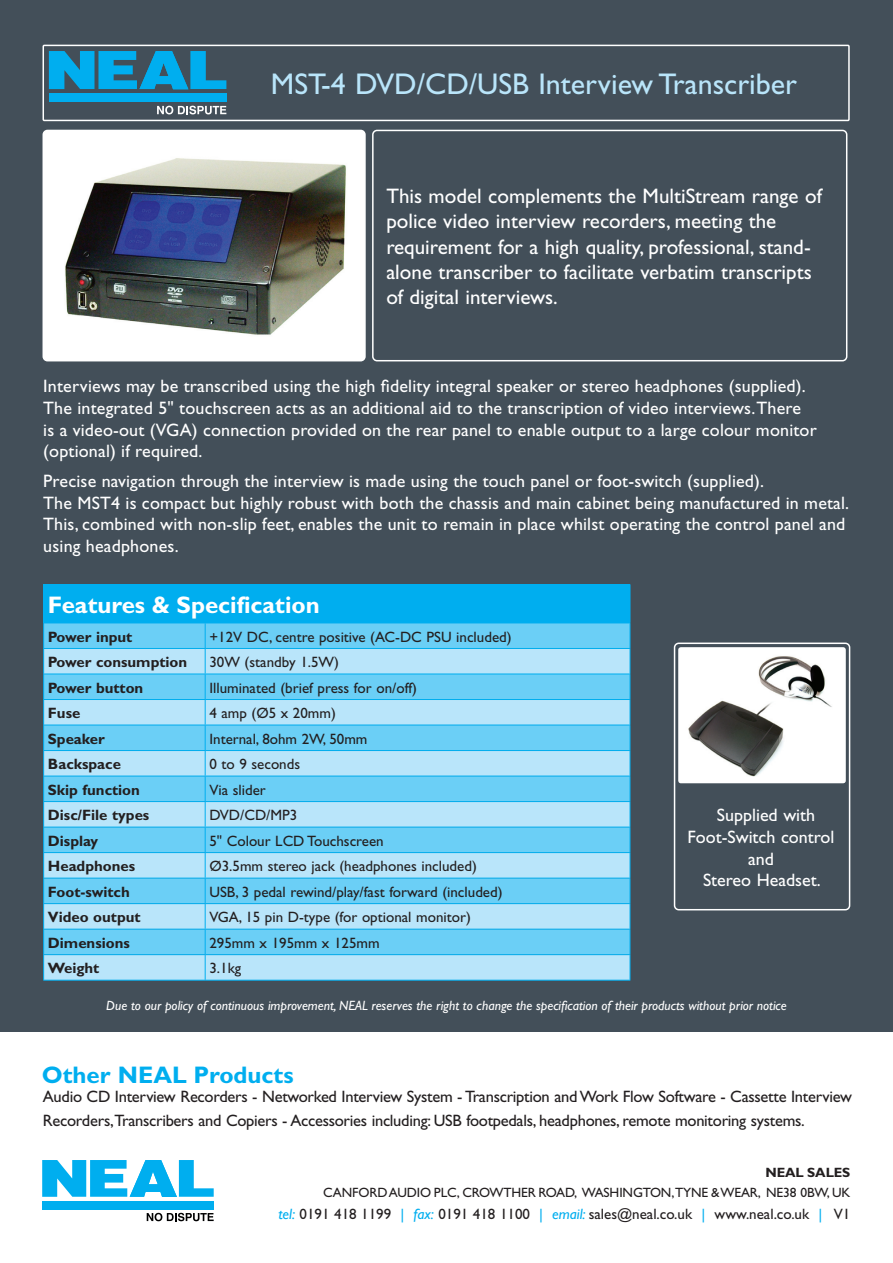
<style>
.page{position:relative;width:893px;height:1263px;background:#fff}
.page>*{position:absolute;margin:0;border:0;box-sizing:border-box;transform-origin:0 0}
.t1{font:30px "Gill Sans";color:#b9e5fa}
.t2{font:700 24px "Gill Sans";color:#fff}
.t3{font:700 24px "Gill Sans";color:#00aeef}
.t4{font:21px/25.2px "Gill Sans";color:#fff}
.t5{font:18px/21.6px "Gill Sans";letter-spacing:.01em;color:#fff}
.t6{font:16.5px/24px "Gill Sans";letter-spacing:-.015em;color:#231f20}
.t7{font:15px "Gill Sans";color:#231f20}
.t8{font:700 15px "Gill Sans";color:#231f20}
.t9{font:italic 13.5px "Gill Sans";color:#fff}
.t10{font:13.5px "Gill Sans";letter-spacing:-.01em;color:#231f20}
.t11{font:700 13.5px "Gill Sans";letter-spacing:-.01em;color:#231f20}
.s1{font-style:italic;color:#00aeef}
.s2{color:#00aeef}
</style>
<div class="page">
<div style="left:0;top:0;width:893px;height:1031px;background:#434f59"></div>
<div style="left:43px;top:45px;width:807px;height:76px;border:2px solid #fff"></div>
<div style="left:372px;top:130px;width:475px;height:231px;border:2px solid #fff;border-radius:4px"></div>
<div style="left:674px;top:642px;width:176px;height:268px;border:2px solid #fff;border-radius:4px"></div>
<img style="left:680px;top:649px;width:164px;height:132px">
<div style="left:678px;top:647px;width:168px;height:136px;border:1px solid #fff;border-radius:2px"></div>
<img style="left:43px;top:130px;width:320px;height:231px">
<div style="left:43px;top:130px;width:323px;height:231px;border:2px solid #fff;border-radius:4px"></div>
<svg style="left:157px;top:106px;width:69px;height:8px"></svg>
<div style="left:49px;top:94px;width:177px;height:8px;background:#00aeef"></div>
<svg style="left:49px;top:51px;width:177px;height:38px"></svg>
<svg style="left:147px;top:1213px;width:67px;height:8px"></svg>
<div style="left:42px;top:1201px;width:172px;height:8px;background:#00aeef"></div>
<svg style="left:42px;top:1160px;width:172px;height:37px"></svg>
<div style="left:44px;top:585px;width:586px;height:38px;background:#00aeef"></div>
<div style="left:44px;top:624px;width:586px;height:24px;background:#6bcff6"></div>
<svg style="left:44px;top:649px;width:586px;height:331px;background:#93daf8"></svg>
<hr style="left:43px;top:585px;width:1px;height:38px;background:#00aeef">
<hr style="left:43px;top:584px;width:162px;height:1px;background:#00aeef">
<hr style="left:205px;top:584px;width:425px;height:1px;background:#00aeef">
<hr style="left:630px;top:585px;width:1px;height:38px;background:#00aeef">
<svg style="left:43px;top:624px;width:1px;height:356px"></svg>
<hr style="left:43px;top:623px;width:162px;height:1px;background:#00aeef">
<hr style="left:205px;top:623px;width:425px;height:1px;background:#00aeef">
<hr style="left:43px;top:648px;width:162px;height:1px;background:#00aeef">
<hr style="left:205px;top:648px;width:425px;height:1px;background:#00aeef">
<hr style="left:43px;top:674px;width:162px;height:1px;background:#00aeef">
<hr style="left:205px;top:674px;width:425px;height:1px;background:#00aeef">
<hr style="left:43px;top:699px;width:162px;height:1px;background:#00aeef">
<hr style="left:205px;top:699px;width:425px;height:1px;background:#00aeef">
<hr style="left:43px;top:725px;width:162px;height:1px;background:#00aeef">
<hr style="left:205px;top:725px;width:425px;height:1px;background:#00aeef">
<hr style="left:43px;top:750px;width:162px;height:1px;background:#00aeef">
<hr style="left:205px;top:750px;width:425px;height:1px;background:#00aeef">
<hr style="left:43px;top:776px;width:162px;height:1px;background:#00aeef">
<hr style="left:205px;top:776px;width:425px;height:1px;background:#00aeef">
<hr style="left:43px;top:801px;width:162px;height:1px;background:#00aeef">
<hr style="left:205px;top:801px;width:425px;height:1px;background:#00aeef">
<hr style="left:43px;top:827px;width:162px;height:1px;background:#00aeef">
<hr style="left:205px;top:827px;width:425px;height:1px;background:#00aeef">
<hr style="left:43px;top:852px;width:162px;height:1px;background:#00aeef">
<hr style="left:205px;top:852px;width:425px;height:1px;background:#00aeef">
<hr style="left:43px;top:878px;width:162px;height:1px;background:#00aeef">
<hr style="left:205px;top:878px;width:425px;height:1px;background:#00aeef">
<hr style="left:43px;top:903px;width:162px;height:1px;background:#00aeef">
<hr style="left:205px;top:903px;width:425px;height:1px;background:#00aeef">
<hr style="left:43px;top:929px;width:162px;height:1px;background:#00aeef">
<hr style="left:205px;top:929px;width:425px;height:1px;background:#00aeef">
<hr style="left:43px;top:954px;width:162px;height:1px;background:#00aeef">
<hr style="left:205px;top:954px;width:425px;height:1px;background:#00aeef">
<hr style="left:43px;top:980px;width:162px;height:1px;background:#00aeef">
<hr style="left:205px;top:980px;width:425px;height:1px;background:#00aeef">
<svg style="left:205px;top:623px;width:1px;height:357px"></svg>
<svg style="left:630px;top:623px;width:1px;height:357px"></svg>
<p class="t1" style="left:271px;top:67px;width:528px">MST-4 DVD/CD/USB Interview Transcriber</p>
<p class="t4" style="left:386px;top:183px;width:437px">This model complements the MultiStream range of police video interview recorders, meeting the requirement for a high quality, professional, stand&shy;alone transcriber to facilitate verbatim transcripts of digital interviews.</p>
<p class="t5" style="left:43px;top:375px;width:775px">Interviews may be transcribed using the high fidelity integral speaker or stereo headphones (supplied).<br>The integrated 5" touchscreen acts as an additional aid to the transcription of video interviews. There<br>is a video-out (VGA) connection provided on the rear panel to enable output to a large colour monitor (optional) if required.</p>
<p class="t5" style="left:43px;top:470px;width:807px">Precise navigation through the interview is made using the touch panel or foot-switch (supplied).<br>The MST4 is compact but highly robust with both the chassis and main cabinet being manufactured in metal.<br>This, combined with non-slip feet, enables the unit to remain in place whilst operating the control panel and using headphones.</p>
<p class="t2" style="left:48px;top:591px;width:273px">Features &amp; Specification</p>
<p class="t8" style="left:48px;top:627px;width:86px">Power input</p>
<p class="t7" style="left:209px;top:628px;width:304px">+12V DC, centre positive (AC-DC PSU included)</p>
<p class="t8" style="left:48px;top:653px;width:141px">Power consumption</p>
<p class="t7" style="left:209px;top:653px;width:131px">30W (standby 1.5W)</p>
<p class="t8" style="left:48px;top:679px;width:97px">Power button</p>
<p class="t7" style="left:209px;top:679px;width:209px">Illuminated (brief press for on/off)</p>
<p class="t8" style="left:48px;top:704px;width:34px">Fuse</p>
<p class="t7" style="left:209px;top:704px;width:128px">4 amp (Ø5 x 20mm)</p>
<p class="t8" style="left:48px;top:730px;width:58px">Speaker</p>
<p class="t7" style="left:209px;top:730px;width:160px">Internal, 8ohm 2W, 50mm</p>
<p class="t8" style="left:48px;top:755px;width:75px">Backspace</p>
<p class="t7" style="left:209px;top:755px;width:92px">0 to 9 seconds</p>
<p class="t8" style="left:48px;top:781px;width:94px">Skip function</p>
<p class="t7" style="left:209px;top:781px;width:58px">Via slider</p>
<p class="t8" style="left:48px;top:806px;width:103px">Disc/File types</p>
<p class="t7" style="left:209px;top:806px;width:89px">DVD/CD/MP3</p>
<p class="t8" style="left:48px;top:832px;width:52px">Display</p>
<p class="t7" style="left:209px;top:832px;width:176px">5" Colour LCD Touchscreen</p>
<p class="t8" style="left:48px;top:857px;width:89px">Headphones</p>
<p class="t7" style="left:209px;top:857px;width:269px">Ø3.5mm stereo jack (headphones included)</p>
<p class="t8" style="left:48px;top:883px;width:83px">Foot-switch</p>
<p class="t7" style="left:209px;top:883px;width:295px">USB, 3 pedal rewind/play/fast forward (included)</p>
<p class="t8" style="left:48px;top:908px;width:94px">Video output</p>
<p class="t7" style="left:209px;top:908px;width:263px">VGA, 15 pin D-type (for optional monitor)</p>
<p class="t8" style="left:48px;top:934px;width:84px">Dimensions</p>
<p class="t7" style="left:209px;top:934px;width:172px">295mm x 195mm x 125mm</p>
<p class="t8" style="left:48px;top:959px;width:53px">Weight</p>
<p class="t7" style="left:209px;top:959px;width:33px">3.1kg</p>
<p class="t5" style="left:717px;top:804px;width:100px">Supplied with</p>
<p class="t5" style="left:688px;top:826px;width:148px;text-align:center">Foot-Switch control and</p>
<p class="t5" style="left:703px;top:869px;width:119px">Stereo Headset.</p>
<p class="t9" style="left:106px;top:998px;width:682px">Due to our policy of continuous improvement, NEAL reserves the right to change the specification of their products without prior notice</p>
<p class="t3" style="left:42px;top:1061px;width:253px">Other NEAL Products</p>
<p class="t6" style="left:43px;top:1085px;width:811px">Audio CD Interview Recorders - Networked Interview System - Transcription and Work Flow Software - Cassette Interview<br>Recorders,Transcribers and Copiers - Accessories including: USB footpedals, headphones, remote monitoring systems.</p>
<p class="t11" style="left:765px;top:1164px;width:86px">NEAL SALES</p>
<p class="t10" style="left:323px;top:1185px;width:529px">CANFORDAUDIO PLC, CROWTHER ROAD, WASHINGTON, TYNE &amp;WEAR, NE38 0BW, UK</p>
<p class="t7" style="left:278px;top:1206px;width:574px"><span class="s1">tel:</span> 0191 418 1199 <span class="s2">|</span> <span class="s1">fax:</span> 0191 418 1100 <span class="s2">|</span> <span class="s1">email:</span> sales@neal.co.uk <span class="s2">|</span> www.neal.co.uk <span class="s2">|</span> V1</p>
</div>
